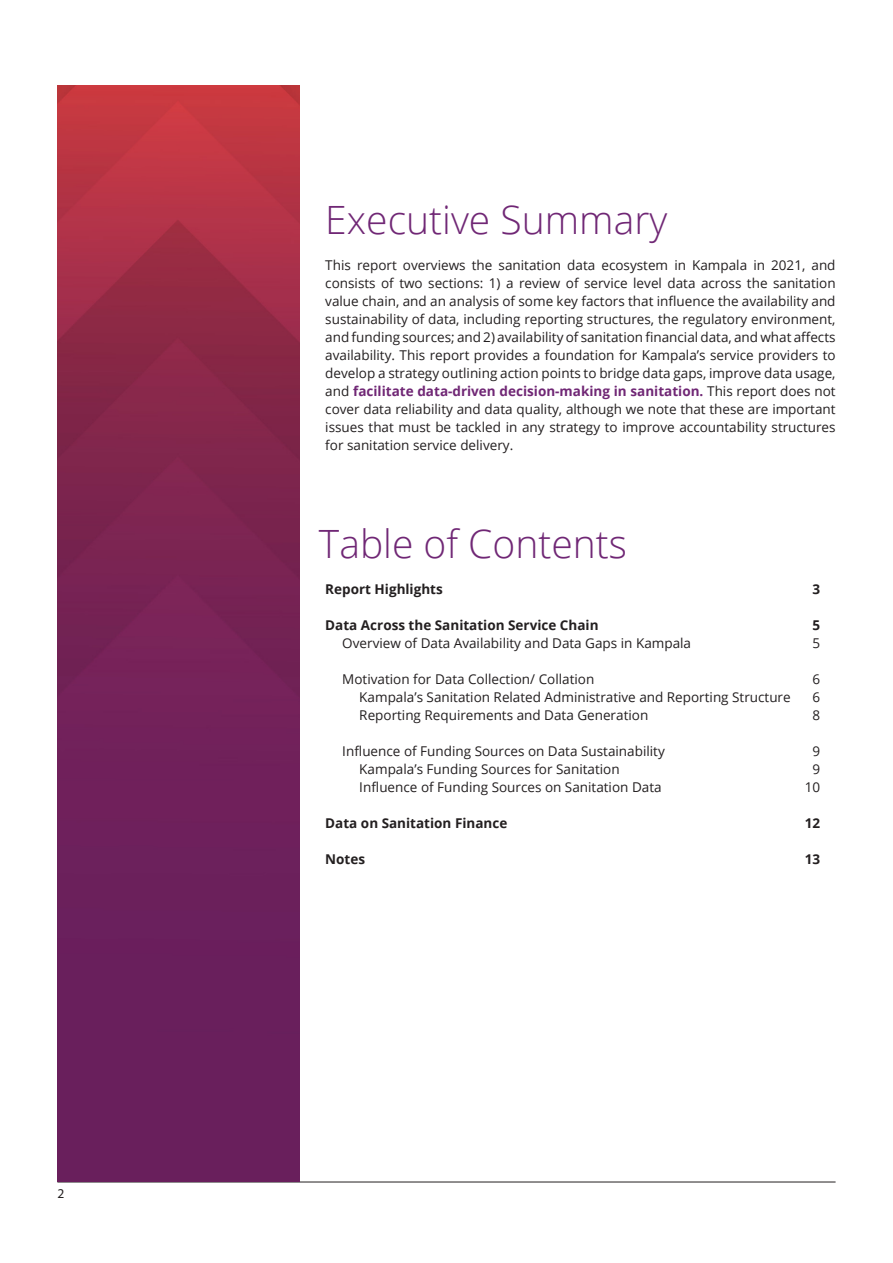
<style>
.page{position:relative;width:893px;height:1263px;background:#fff}
.page>*{position:absolute;margin:0;border:0;box-sizing:border-box;transform-origin:0 0}
.BOX_TexT{font:300 39px "Open Sans";color:#702775}
.BODY_TexT{font:13.5px/18px "Open Sans";color:#231f20;text-align:justify}
.BODY_TexT-2{font:700 13.5px "Open Sans";color:#231f20}
.t1{font:13.5px "Myriad Pro";color:#231f20}
.s1{font-weight:700;color:#702775}
</style>
<div class="page">
<hr style="left:57px;top:1182px;width:779px;height:1px;background:#231f20">
<img style="left:57px;top:85px;width:243px;height:1097px">
<p class="t1" style="left:57px;top:1185px;width:8px">2</p>
<p class="BOX_TexT" style="left:325px;top:193px;width:344px">Executive Summary</p>
<p class="BODY_TexT" style="left:325px;top:256px;width:512px">This report overviews the sanitation data ecosystem in Kampala in 2021, and consists of two sections: 1) a review of service level data across the sanitation value chain, and an analysis of some key factors that influence the availability and sustainability of data, including reporting structures, the regulatory environment, and funding sources; and 2) availability of sanitation financial data, and what affects availability. This report provides a foundation for Kampala’s service providers to develop a strategy outlining action points to bridge data gaps, improve data usage, and <span class="s1">facilitate data-driven decision-making in sanitation.</span> This report does not cover data reliability and data quality, although we note that these are important issues that must be tackled in any strategy to improve accountability structures for sanitation service delivery.</p>
<p class="BOX_TexT" style="left:319px;top:517px;width:310px">Table of Contents</p>
<p class="BODY_TexT-2" style="left:325px;top:580px;width:119px">Report Highlights</p>
<p class="BODY_TexT-2" style="left:813px;top:580px;width:9px">3</p>
<p class="BODY_TexT-2" style="left:325px;top:616px;width:275px">Data Across the Sanitation Service Chain</p>
<p class="BODY_TexT-2" style="left:813px;top:616px;width:9px">5</p>
<p class="BODY_TexT" style="left:342px;top:634px;width:350px">Overview of Data Availability and Data Gaps in Kampala</p>
<p class="BODY_TexT" style="left:813px;top:634px;width:9px">5</p>
<p class="BODY_TexT" style="left:342px;top:670px;width:254px">Motivation for Data Collection/ Collation</p>
<p class="BODY_TexT" style="left:813px;top:670px;width:9px">6</p>
<p class="BODY_TexT" style="left:359px;top:688px;width:433px">Kampala’s Sanitation Related Administrative and Reporting Structure</p>
<p class="BODY_TexT" style="left:813px;top:688px;width:9px">6</p>
<p class="BODY_TexT" style="left:359px;top:706px;width:290px">Reporting Requirements and Data Generation</p>
<p class="BODY_TexT" style="left:813px;top:706px;width:9px">8</p>
<p class="BODY_TexT" style="left:342px;top:742px;width:324px">Influence of Funding Sources on Data Sustainability</p>
<p class="BODY_TexT" style="left:813px;top:742px;width:9px">9</p>
<p class="BODY_TexT" style="left:359px;top:760px;width:262px">Kampala’s Funding Sources for Sanitation</p>
<p class="BODY_TexT" style="left:813px;top:760px;width:9px">9</p>
<p class="BODY_TexT" style="left:359px;top:778px;width:304px">Influence of Funding Sources on Sanitation Data</p>
<p class="BODY_TexT" style="left:805px;top:778px;width:17px">10</p>
<p class="BODY_TexT-2" style="left:325px;top:814px;width:184px">Data on Sanitation Finance</p>
<p class="BODY_TexT-2" style="left:805px;top:814px;width:17px">12</p>
<p class="BODY_TexT-2" style="left:325px;top:850px;width:41px">Notes</p>
<p class="BODY_TexT-2" style="left:805px;top:850px;width:17px">13</p>
</div>
